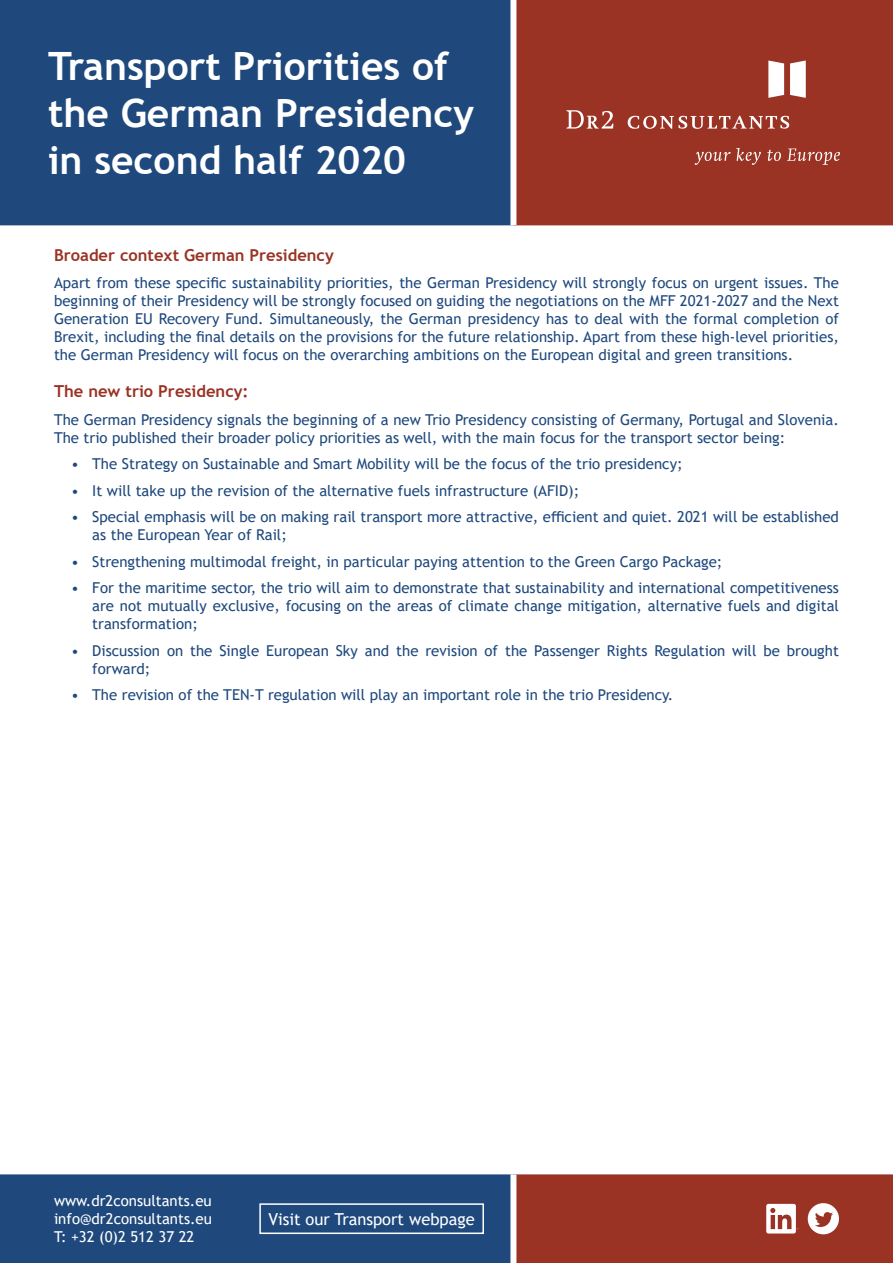
<style>
.page{position:relative;width:893px;height:1263px;background:#fff}
.page>*{position:absolute;margin:0;border:0;box-sizing:border-box;transform-origin:0 0}
.t1{font:700 39px/46.8px "Trebuchet MS";color:#fff}
.t2{font:700 16.5px "Trebuchet MS";color:#9a3324}
.t3{font:16.5px "Trebuchet MS";color:#fff}
.t4{font:15px/18px "Trebuchet MS";color:#1f497d}
.t5{font:15px "Trebuchet MS";color:#fff}
</style>
<div class="page">
<div style="left:0;top:1174px;width:510px;height:89px;background:#1f497d"></div>
<div style="left:0;top:0;width:510px;height:225px;background:#1f497d"></div>
<div style="left:516px;top:0;width:377px;height:225px;background:#9a3324"></div>
<svg style="left:695px;top:148px;width:66px;height:17px"></svg>
<svg style="left:767px;top:150px;width:14px;height:11px"></svg>
<svg style="left:787px;top:149px;width:53px;height:16px"></svg>
<svg style="left:768px;top:60px;width:16px;height:38px"></svg>
<svg style="left:790px;top:60px;width:16px;height:38px"></svg>
<svg style="left:628px;top:116px;width:161px;height:13px"></svg>
<svg style="left:566px;top:110px;width:47px;height:19px"></svg>
<div style="left:513px;top:1174px;width:380px;height:89px;background:#9a3324"></div>
<div style="left:259px;top:1203px;width:225px;height:31px;border:2px solid #fff"></div>
<p class="t1" style="left:48px;top:43px;width:428px">Transport Priorities of the German Presidency in second half 2020</p>
<p class="t2" style="left:54px;top:244px;width:281px">Broader context German Presidency</p>
<p class="t4" style="left:54px;top:273px;width:786px;text-align:justify">Apart from these specific sustainability priorities, the German Presidency will strongly focus on urgent issues. The beginning of their Presidency will be strongly focused on guiding the negotiations on the MFF 2021-2027 and the Next Generation EU Recovery Fund. Simultaneously, the German presidency has to deal with the formal completion of Brexit, including the final details on the provisions for the future relationship. Apart from these high-level priorities, the German Presidency will focus on the overarching ambitions on the European digital and green transitions.</p>
<p class="t2" style="left:54px;top:381px;width:196px">The new trio Presidency:</p>
<p class="t4" style="left:54px;top:410px;width:786px">The German Presidency signals the beginning of a new Trio Presidency consisting of Germany, Portugal and Slovenia.<br>The trio published their broader policy priorities as well, with the main focus for the transport sector being:</p>
<p class="t4" style="left:71px;top:455px;width:613px">• The Strategy on Sustainable and Smart Mobility will be the focus of the trio presidency;</p>
<p class="t4" style="left:71px;top:481px;width:510px">• It will take up the revision of the alternative fuels infrastructure (AFID);</p>
<p class="t4" style="left:92px;top:508px;width:748px;text-indent:-21px">• Special emphasis will be on making rail transport more attractive, efficient and quiet. 2021 will be established as the European Year of Rail;</p>
<p class="t4" style="left:71px;top:552px;width:653px">• Strengthening multimodal freight, in particular paying attention to the Green Cargo Package;</p>
<p class="t4" style="left:92px;top:579px;width:748px;text-align:justify;text-indent:-21px">• For the maritime sector, the trio will aim to demonstrate that sustainability and international competitiveness are not mutually exclusive, focusing on the areas of climate change mitigation, alternative fuels and digital transformation;</p>
<p class="t4" style="left:92px;top:641px;width:748px;text-indent:-21px">• Discussion on the Single European Sky and the revision of the Passenger Rights Regulation will be brought forward;</p>
<p class="t4" style="left:71px;top:686px;width:604px">• The revision of the TEN-T regulation will play an important role in the trio Presidency.</p>
<p class="t5" style="left:54px;top:1191px;width:159px">www.dr2consultants.eu</p>
<p class="t5" style="left:54px;top:1209px;width:159px">info@dr2consultants.eu</p>
<p class="t5" style="left:54px;top:1227px;width:142px">T: +32 (0)2 512 37 22</p>
<p class="t3" style="left:269px;top:1208px;width:208px">Visit our Transport webpage</p>
</div>
